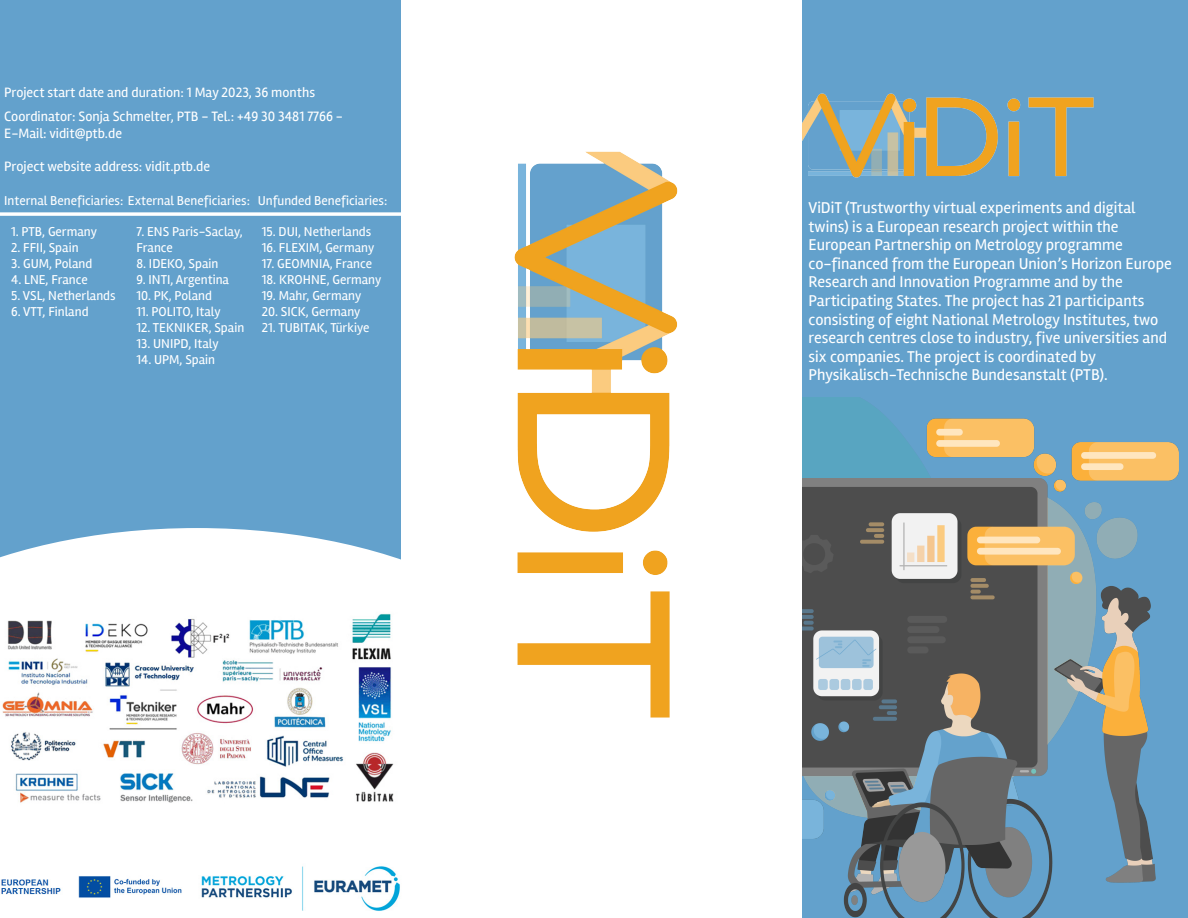
<style>
.page{position:relative;width:1188px;height:918px;background:#63a1cc}
.page>*{position:absolute;margin:0;border:0;box-sizing:border-box;transform-origin:0 0}
.t1{font:16.2px/18.6px "Rambla";color:#fff}
.t2{font:14.1px/16.8px "Rambla";color:#fff}
.t3{font:13.95px "Rambla";color:#fff}
.t4{font:13.35px/16px "Rambla";color:#fff}
</style>
<div class="page">
<svg style="left:0;top:528px;width:401px;height:331px;background:#f2f7fa"></svg>
<img style="left:801px;top:398px;width:377px;height:520px">
<div style="left:401px;top:0;width:400px;height:918px;background:#fff"></div>
<svg style="left:0;top:212px;width:401px;height:4px;background:#e9f2f7"></svg>
<img style="left:801px;top:89px;width:293px;height:94px">
<img style="left:0;top:859px;width:401px;height:59px">
<img style="left:0;top:603px;width:401px;height:209px">
<img style="left:514px;top:151px;width:164px;height:567px">
<p class="t3" style="left:4px;top:84px;width:312px">Project start date and duration: 1 May 2023, 36 months</p>
<p class="t2" style="left:4px;top:108px;width:340px">Coordinator: Sonja Schmelter, PTB - Tel.: +49 30 3481 7766 -<br>E-Mail: vidit@ptb.de</p>
<p class="t2" style="left:4px;top:158px;width:208px">Project website address: vidit.ptb.de</p>
<p class="t4" style="left:4px;top:193px;width:385px">Internal Beneficiaries: External Beneficiaries: Unfunded Beneficiaries:</p>
<p class="t4" style="left:11px;top:223px;width:87px">1. PTB, Germany</p>
<p class="t4" style="left:11px;top:239px;width:69px">2. FFII, Spain</p>
<p class="t4" style="left:11px;top:255px;width:83px">3. GUM, Poland</p>
<p class="t4" style="left:11px;top:271px;width:78px">4. LNE, France</p>
<p class="t4" style="left:11px;top:287px;width:106px">5. VSL, Netherlands</p>
<p class="t4" style="left:11px;top:303px;width:79px">6. VTT, Finland</p>
<p class="t4" style="left:136px;top:223px;width:108px">7. ENS Paris-Saclay,<br>France</p>
<p class="t4" style="left:136px;top:255px;width:84px">8. IDEKO, Spain</p>
<p class="t4" style="left:136px;top:271px;width:94px">9. INTI, Argentina</p>
<p class="t4" style="left:136px;top:287px;width:77px">10. PK, Poland</p>
<p class="t4" style="left:136px;top:303px;width:86px">11. POLITO, Italy</p>
<p class="t4" style="left:136px;top:319px;width:109px">12. TEKNIKER, Spain</p>
<p class="t4" style="left:136px;top:335px;width:84px">13. UNIPD, Italy</p>
<p class="t4" style="left:136px;top:351px;width:80px">14. UPM, Spain</p>
<p class="t4" style="left:262px;top:223px;width:111px">15. DUI, Netherlands</p>
<p class="t4" style="left:262px;top:239px;width:114px">16. FLEXIM, Germany</p>
<p class="t4" style="left:262px;top:255px;width:112px">17. GEOMNIA, France</p>
<p class="t4" style="left:262px;top:271px;width:121px">18. KROHNE, Germany</p>
<p class="t4" style="left:262px;top:287px;width:101px">19. Mahr, Germany</p>
<p class="t4" style="left:262px;top:303px;width:100px">20. SICK, Germany</p>
<p class="t4" style="left:262px;top:319px;width:109px">21. TUBITAK, Türkiye</p>
<p class="t1" style="left:809px;top:198px;width:365px">ViDiT (Trustworthy virtual experiments and digital twins) is a European research project within the European Partnership on Metrology programme co-financed from the European Union’s Horizon Europe Research and Innovation Programme and by the Participating States. The project has 21 participants consisting of eight National Metrology Institutes, two research centres close to industry, five universities and six companies. The project is coordinated by Physikalisch-Technische Bundesanstalt (PTB).</p>
</div>
